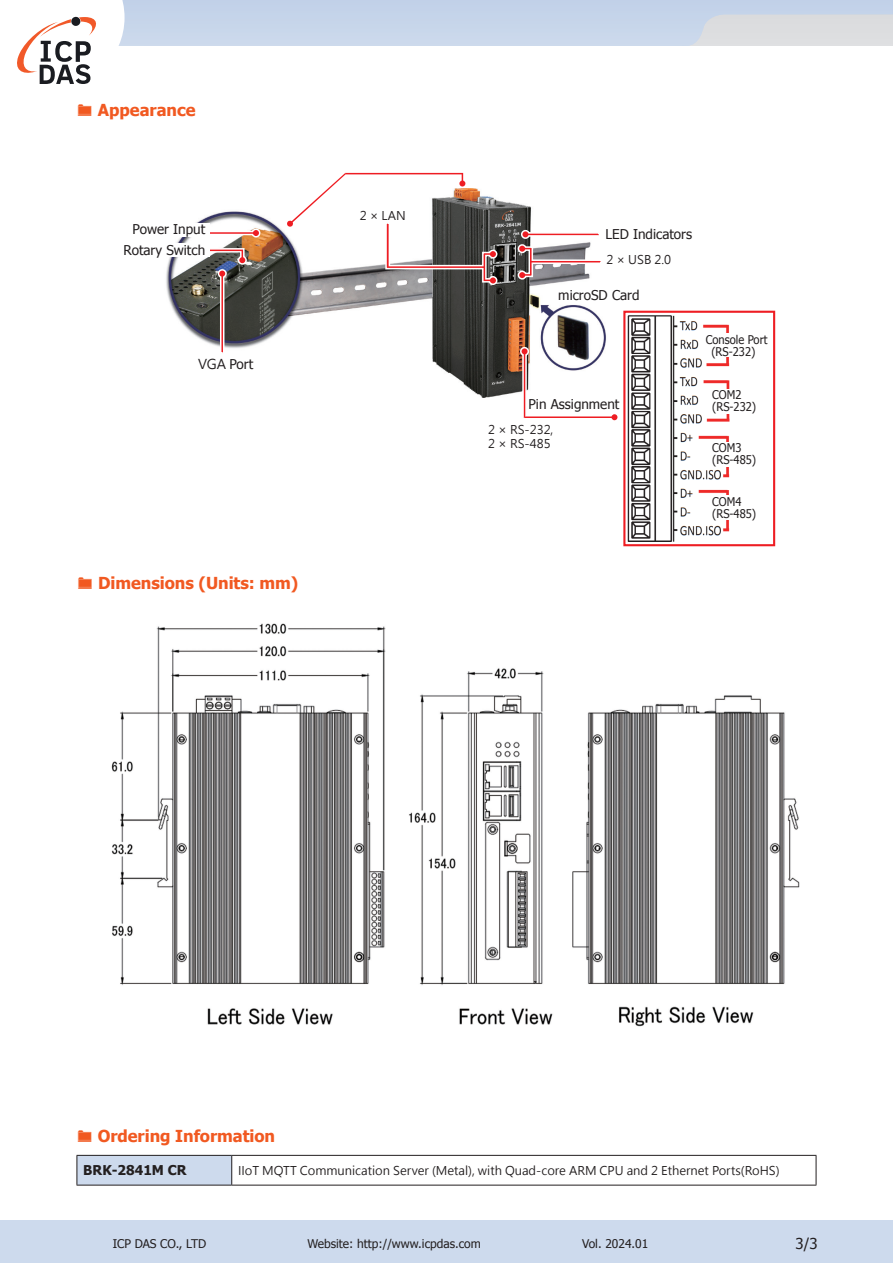
<style>
.page{position:relative;width:893px;height:1263px;background:#fff}
.page>*{position:absolute;margin:0;border:0;box-sizing:border-box;transform-origin:0 0}
.t1{font:700 16.5px "Tahoma";letter-spacing:-.005em;color:#f15921}
.t2{font:15px "Tahoma";color:#231f20}
.t3{font:13.5px "Tahoma";color:#231f20}
._7pt_Bold_L_W100_-1{font:700 13.5px "Tahoma";color:#231f20}
._6pt_Regular_L_K100{font:12px/14.4px "Microsoft Jheng Hei";color:#231f20}
.t4{font:12px "Tahoma";color:#231f20;scale:.93 1}
.t5{font:12px "Tahoma";color:#231f20}
.s1{font-family:"Microsoft Jheng Hei"}
</style>
<div class="page">
<div style="left:0;top:1220px;width:893px;height:43px;background:#cddaed"></div>
<svg style="left:17px;top:0;width:876px;height:84px"></svg>
<div style="left:77px;top:1155px;width:155px;height:30px;background:#cddaed"></div>
<hr style="left:77px;top:1155px;width:155px;height:1px;background:#231f20">
<svg style="left:77px;top:1156px;width:1px;height:29px"></svg>
<hr style="left:232px;top:1155px;width:584px;height:1px;background:#231f20">
<svg style="left:816px;top:1156px;width:1px;height:29px"></svg>
<hr style="left:77px;top:1185px;width:155px;height:1px;background:#231f20">
<hr style="left:232px;top:1185px;width:584px;height:1px;background:#231f20">
<svg style="left:231px;top:1156px;width:1px;height:29px"></svg>
<img style="left:176px;top:200px;width:430px;height:197px">
<svg style="left:176px;top:228px;width:85px;height:10px"></svg>
<svg style="left:166px;top:247px;width:82px;height:108px"></svg>
<svg style="left:519px;top:346px;width:98px;height:75px"></svg>
<svg style="left:517px;top:229px;width:86px;height:51px"></svg>
<div style="left:111px;top:223px;width:99px;height:13px;background:#fff"></div>
<div style="left:111px;top:243px;width:98px;height:14px;background:#fff"></div>
<div style="left:162px;top:357px;width:91px;height:17px;background:#fff"></div>
<svg style="left:287px;top:173px;width:211px;height:113px"></svg>
<img style="left:627px;top:310px;width:109px;height:232px">
<div style="left:623px;top:311px;width:152px;height:235px;border:2px solid #ee1d23"></div>
<div style="left:706px;top:333px;width:64px;height:24px;background:#fff"></div>
<div style="left:712px;top:389px;width:53px;height:25px;background:#fff"></div>
<div style="left:712px;top:442px;width:53px;height:25px;background:#fff"></div>
<div style="left:712px;top:495px;width:54px;height:25px;background:#fff"></div>
<img style="left:111px;top:623px;width:688px;height:404px">
<p class="t1" style="left:98px;top:99px;width:99px">Appearance</p>
<p class="t3" style="left:133px;top:220px;width:74px">Power Input</p>
<p class="t3" style="left:124px;top:241px;width:83px">Rotary Switch</p>
<p class="t3" style="left:198px;top:355px;width:57px"><span class="s1">VGA</span> Port</p>
<p class="_6pt_Regular_L_K100" style="left:360px;top:208px;width:48px">2 × LAN</p>
<p class="t1" style="left:98px;top:572px;width:202px">Dimensions (Units: mm)</p>
<p class="t3" style="left:605px;top:225px;width:88px">LED Indicators</p>
<p class="_6pt_Regular_L_K100" style="left:606px;top:253px;width:66px">2 × USB 2.0</p>
<p class="t3" style="left:558px;top:286px;width:83px">microSD Card</p>
<p class="t3" style="left:528px;top:395px;width:92px">Pin Assignment</p>
<p class="_6pt_Regular_L_K100" style="left:488px;top:422px;width:67px">2 × RS-232,<br>2 × RS-485</p>
<p class="t4" style="left:706px;top:331px;width:68px">Console Port</p>
<p class="t4" style="left:711px;top:343px;width:49px">(RS-232)</p>
<p class="t4" style="left:712px;top:387px;width:33px">COM2</p>
<p class="t4" style="left:712px;top:399px;width:49px">(RS-232)</p>
<p class="t4" style="left:712px;top:440px;width:33px">COM3</p>
<p class="t4" style="left:712px;top:452px;width:49px">(RS-485)</p>
<p class="t4" style="left:712px;top:493px;width:33px">COM4</p>
<p class="t4" style="left:712px;top:505px;width:49px">(RS-485)</p>
<p class="t1" style="left:98px;top:1125px;width:179px">Ordering Information</p>
<p class="_7pt_Bold_L_W100_-1" style="left:83px;top:1161px;width:105px">BRK-2841M CR</p>
<p class="_6pt_Regular_L_K100" style="left:238px;top:1163px;width:543px">IIoT MQTT Communication Server (Metal), with Quad-core ARM CPU and 2 Ethernet Ports(RoHS)</p>
<p class="t5" style="left:113px;top:1235px;width:95px">ICP DAS CO., LTD</p>
<p class="t5" style="left:308px;top:1235px;width:175px">Website: http://www.icpdas.com</p>
<p class="t5" style="left:582px;top:1235px;width:67px">Vol. 2024.01</p>
<p class="t2" style="left:796px;top:1233px;width:24px">3/3</p>
</div>
